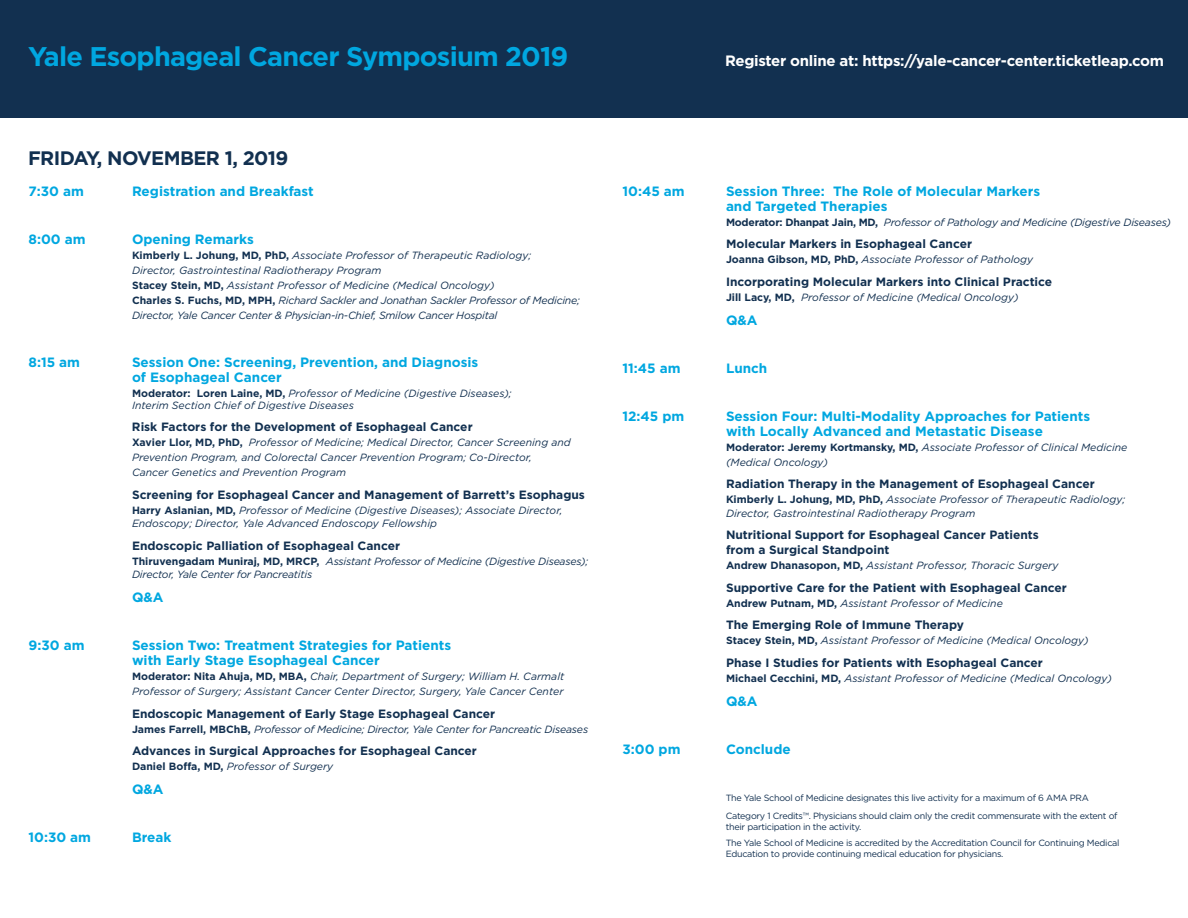
<style>
.page{position:relative;width:1188px;height:918px;background:#fff}
.page>*{position:absolute;margin:0;border:0;box-sizing:border-box;transform-origin:0 0}
.t1{font:700 27px "Gotham";letter-spacing:-.03em;color:#00a7e0}
.t2{font:700 19.5px "Gotham";letter-spacing:-.03em;color:#123050}
.t3{font:700 15px "Gotham";letter-spacing:-.02em;color:#fff}
.t4{font:700 13.5px/15px "Gotham";color:#00a7e0}
.t5{font:700 12px/15px "Gotham";color:#123050}
.t6{font:italic 10.5px/15px "Gotham";color:#123050}
.t7{font:italic 10.5px/13.5px "Gotham";letter-spacing:-.02em;color:#123050}
.t8{font:9px/18px "Gotham";letter-spacing:-.03em;color:#123050}
.s1{font-weight:700;font-style:normal}
</style>
<div class="page">
<div style="left:0;top:0;width:1188px;height:118px;background:#123050"></div>
<h1 class="t1" style="left:28px;top:38px;width:542px">Yale Esophageal Cancer Symposium 2019</h1>
<h2 class="t2" style="left:28px;top:145px;width:262px">FRIDAY, NOVEMBER 1, 2019</h2>
<p class="t4" style="left:28px;top:183px;width:57px">7:30 am</p>
<p class="t4" style="left:132px;top:183px;width:183px">Registration and Breakfast</p>
<p class="t4" style="left:28px;top:231px;width:59px">8:00 am</p>
<p class="t4" style="left:132px;top:231px;width:124px">Opening Remarks</p>
<p class="t6" style="left:132px;top:247px;width:449px"><span class="s1">Kimberly L. Johung, MD, PhD,</span> Associate Professor of Therapeutic Radiology;<br>Director, Gastrointestinal Radiotherapy Program<br><span class="s1">Stacey Stein, MD,</span> Assistant Professor of Medicine (Medical Oncology)<br><span class="s1">Charles S. Fuchs, MD, MPH,</span> Richard Sackler and Jonathan Sackler Professor of Medicine; Director, Yale Cancer Center &amp; Physician-in-Chief, Smilow Cancer Hospital</p>
<p class="t4" style="left:28px;top:354px;width:53px">8:15 am</p>
<p class="t4" style="left:132px;top:354px;width:348px">Session One: Screening, Prevention, and Diagnosis of Esophageal Cancer</p>
<p class="t6" style="left:132px;top:387px;width:381px;line-height:12px"><span class="s1">Moderator: Loren Laine, MD,</span> Professor of Medicine (Digestive Diseases);<br>Interim Section Chief of Digestive Diseases</p>
<p class="t5" style="left:132px;top:420px;width:342px">Risk Factors for the Development of Esophageal Cancer</p>
<p class="t6" style="left:132px;top:435px;width:440px"><span class="s1">Xavier Llor, MD, PhD,</span> Professor of Medicine; Medical Director, Cancer Screening and<br>Prevention Program, and Colorectal Cancer Prevention Program; Co-Director,<br>Cancer Genetics and Prevention Program</p>
<p class="t5" style="left:132px;top:487px;width:455px">Screening for Esophageal Cancer and Management of Barrett’s Esophagus</p>
<p class="t6" style="left:132px;top:503px;width:432px;line-height:13.5px"><span class="s1">Harry Aslanian, MD,</span> Professor of Medicine (Digestive Diseases); Associate Director,<br>Endoscopy; Director, Yale Advanced Endoscopy Fellowship</p>
<p class="t5" style="left:132px;top:538px;width:270px">Endoscopic Palliation of Esophageal Cancer</p>
<p class="t7" style="left:132px;top:554px;width:458px"><span class="s1">Thiruvengadam Muniraj, MD, MRCP,</span> Assistant Professor of Medicine (Digestive Diseases);<br>Director, Yale Center for Pancreatitis</p>
<p class="t4" style="left:132px;top:590px;width:33px">Q&amp;A</p>
<p class="t4" style="left:28px;top:638px;width:58px">9:30 am</p>
<p class="t4" style="left:132px;top:638px;width:321px">Session Two: Treatment Strategies for Patients with Early Stage Esophageal Cancer</p>
<p class="t6" style="left:132px;top:669px;width:434px"><span class="s1">Moderator: Nita Ahuja, MD, MBA,</span> Chair, Department of Surgery; William H. Carmalt<br>Professor of Surgery; Assistant Cancer Center Director, Surgery, Yale Cancer Center</p>
<p class="t5" style="left:132px;top:706px;width:365px">Endoscopic Management of Early Stage Esophageal Cancer</p>
<p class="t7" style="left:132px;top:722px;width:458px"><span class="s1">James Farrell, MBChB,</span> Professor of Medicine; Director, Yale Center for Pancreatic Diseases</p>
<p class="t5" style="left:132px;top:744px;width:346px">Advances in Surgical Approaches for Esophageal Cancer</p>
<p class="t6" style="left:132px;top:759px;width:203px"><span class="s1">Daniel Boffa, MD,</span> Professor of Surgery</p>
<p class="t4" style="left:132px;top:782px;width:33px">Q&amp;A</p>
<p class="t4" style="left:28px;top:830px;width:64px">10:30 am</p>
<p class="t4" style="left:132px;top:830px;width:41px">Break</p>
<h3 class="t3" style="left:725px;top:50px;width:440px">Register online at: https://yale-cancer-center.ticketleap.com</h3>
<p class="t4" style="left:622px;top:183px;width:64px">10:45 am</p>
<p class="t4" style="left:726px;top:183px;width:316px">Session Three: The Role of Molecular Markers and Targeted Therapies</p>
<p class="t7" style="left:726px;top:215px;width:447px"><span class="s1">Moderator: Dhanpat Jain, MD,</span> Professor of Pathology and Medicine (Digestive Diseases)</p>
<p class="t5" style="left:726px;top:237px;width:248px">Molecular Markers in Esophageal Cancer</p>
<p class="t6" style="left:726px;top:252px;width:309px"><span class="s1">Joanna Gibson, MD, PhD,</span> Associate Professor of Pathology</p>
<p class="t5" style="left:726px;top:274px;width:328px">Incorporating Molecular Markers into Clinical Practice</p>
<p class="t6" style="left:726px;top:289px;width:294px"><span class="s1">Jill Lacy, MD,</span> Professor of Medicine (Medical Oncology)</p>
<p class="t4" style="left:726px;top:312px;width:33px">Q&amp;A</p>
<p class="t4" style="left:622px;top:360px;width:60px">11:45 am</p>
<p class="t4" style="left:726px;top:360px;width:43px">Lunch</p>
<p class="t4" style="left:622px;top:408px;width:63px">12:45 pm</p>
<p class="t4" style="left:726px;top:408px;width:366px">Session Four: Multi-Modality Approaches for Patients with Locally Advanced and Metastatic Disease</p>
<p class="t6" style="left:726px;top:439px;width:403px"><span class="s1">Moderator: Jeremy Kortmansky, MD,</span> Associate Professor of Clinical Medicine (Medical Oncology)</p>
<p class="t5" style="left:726px;top:477px;width:370px">Radiation Therapy in the Management of Esophageal Cancer</p>
<p class="t6" style="left:726px;top:493px;width:401px;line-height:13.5px"><span class="s1">Kimberly L. Johung, MD, PhD,</span> Associate Professor of Therapeutic Radiology;<br>Director, Gastrointestinal Radiotherapy Program</p>
<p class="t5" style="left:726px;top:528px;width:314px">Nutritional Support for Esophageal Cancer Patients from a Surgical Standpoint</p>
<p class="t6" style="left:726px;top:558px;width:334px"><span class="s1">Andrew Dhanasopon, MD,</span> Assistant Professor, Thoracic Surgery</p>
<p class="t5" style="left:726px;top:580px;width:342px">Supportive Care for the Patient with Esophageal Cancer</p>
<p class="t6" style="left:726px;top:595px;width:278px"><span class="s1">Andrew Putnam, MD,</span> Assistant Professor of Medicine</p>
<p class="t5" style="left:726px;top:618px;width:240px">The Emerging Role of Immune Therapy</p>
<p class="t6" style="left:726px;top:633px;width:364px"><span class="s1">Stacey Stein, MD,</span> Assistant Professor of Medicine (Medical Oncology)</p>
<p class="t5" style="left:726px;top:655px;width:318px">Phase I Studies for Patients with Esophageal Cancer</p>
<p class="t6" style="left:726px;top:670px;width:388px"><span class="s1">Michael Cecchini, MD,</span> Assistant Professor of Medicine (Medical Oncology)</p>
<p class="t4" style="left:726px;top:693px;width:33px">Q&amp;A</p>
<p class="t4" style="left:622px;top:741px;width:60px">3:00 pm</p>
<p class="t4" style="left:726px;top:741px;width:66px">Conclude</p>
<p class="t8" style="left:726px;top:789px;width:393px">The Yale School of Medicine designates this live activity for a maximum of 6 AMA PRA<br>Category 1 Credits™. Physicians should claim only the credit commensurate with the extent of</p>
<p class="t8" style="left:726px;top:818px;width:395px;line-height:16.5px">their participation in the activity.<br>The Yale School of Medicine is accredited by the Accreditation Council for Continuing Medical</p>
<p class="t8" style="left:726px;top:844px;width:279px">Education to provide continuing medical education for physicians.</p>
</div>
